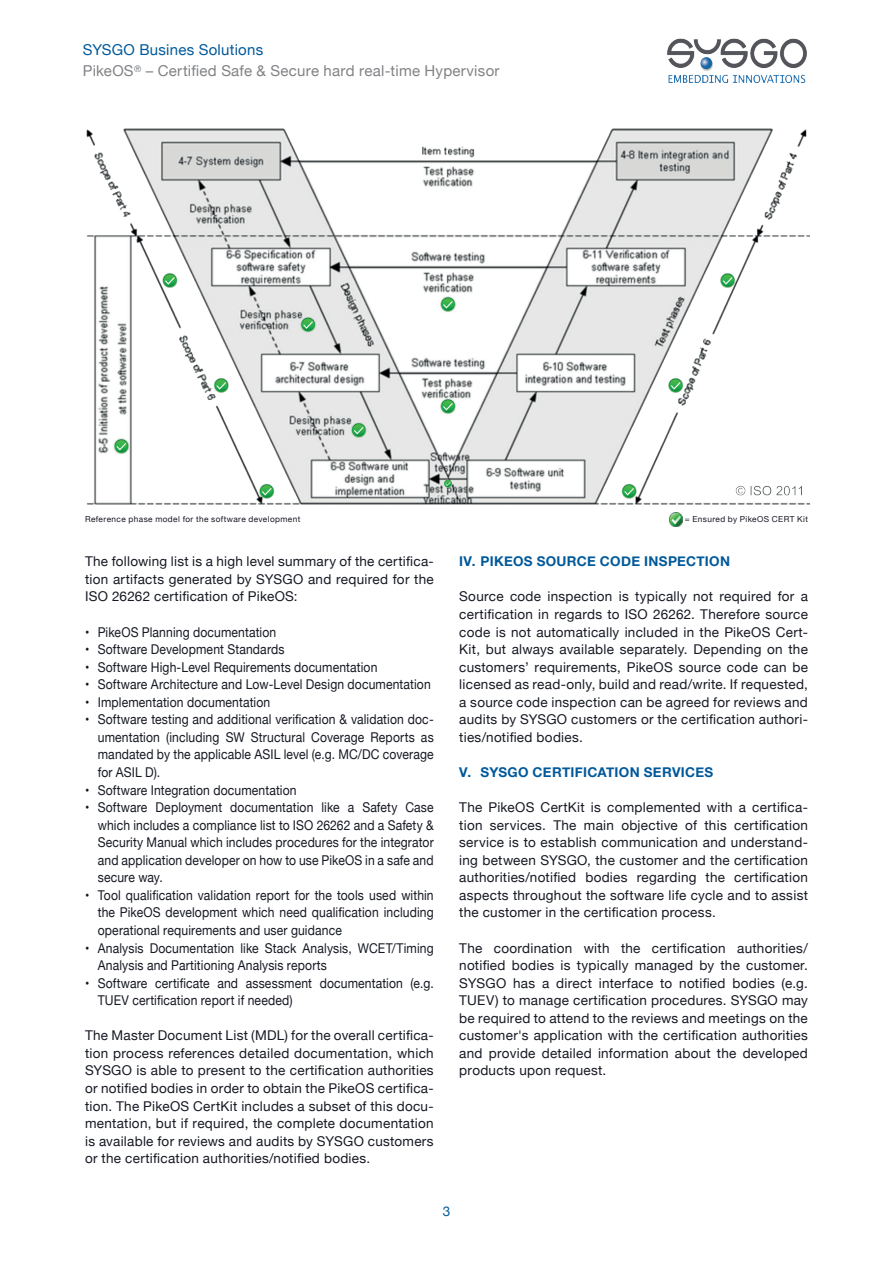
<style>
.page{position:relative;width:893px;height:1263px;background:#fff}
.page>*{position:absolute;margin:0;border:0;box-sizing:border-box;transform-origin:0 0}
.t1{font:15px/21px "Helvetica Neue";letter-spacing:.015em;color:#808285}
.t2{font:13.5px/17.5px "Helvetica Neue";letter-spacing:.015em;color:#161923;text-align:justify}
.t3{font:13.5px/17.5px "Helvetica Neue";letter-spacing:.015em;color:#161923;text-align:justify;scale:.9 1}
.t4{font:700 13.5px "Helvetica Neue";letter-spacing:.025em;color:#00599a}
.t5{font:13.5px "Helvetica Neue";color:#00599a}
.t6{font:8.25px "Helvetica Neue";letter-spacing:.05em;color:#161923}
.s1{color:#00599a}
</style>
<div class="page">
<img style="left:667px;top:38px;width:140px;height:45px">
<img style="left:86px;top:129px;width:723px;height:376px">
<svg style="left:669px;top:513px;width:13px;height:13px"></svg>
<p class="t1" style="left:83px;top:40px;width:418px"><span class="s1">SYSGO Busines Solutions<br></span>PikeOS<sup>®</sup> – Certified Safe &amp; Secure hard real-time Hypervisor</p>
<p class="t6" style="left:85px;top:513px;width:217px">Reference phase model for the software development</p>
<p class="t6" style="left:685px;top:513px;width:125px">= Ensured by PikeOS CERT Kit</p>
<p class="t2" style="left:85px;top:554px;width:350px">The following list is a high level summary of the certifica&shy;tion artifacts generated by SYSGO and required for the ISO 26262 certification of PikeOS:</p>
<p class="t3" style="left:85px;top:624px;width:214px">• PikeOS Planning documentation</p>
<p class="t3" style="left:85px;top:641px;width:223px">• Software Development Standards</p>
<p class="t3" style="left:85px;top:659px;width:326px">• Software High-Level Requirements documentation</p>
<p class="t3" style="left:85px;top:676px;width:386px">• Software Architecture and Low-Level Design documentation</p>
<p class="t3" style="left:85px;top:694px;width:207px">• Implementation documentation</p>
<p class="t3" style="left:98px;top:711px;width:375px;text-indent:-13px">• Software testing and additional verification &amp; validation doc&shy;umentation (including SW Structural Coverage Reports as mandated by the applicable ASIL level (e.g. MC/DC coverage for ASIL D).</p>
<p class="t3" style="left:85px;top:782px;width:237px">• Software Integration documentation</p>
<p class="t3" style="left:98px;top:799px;width:375px;text-indent:-13px">• Software Deployment documentation like a Safety Case which includes a compliance list to ISO 26262 and a Safety &amp; Security Manual which includes procedures for the integrator and application developer on how to use PikeOS in a safe and secure way.</p>
<p class="t3" style="left:98px;top:887px;width:375px;text-indent:-13px">• Tool qualification validation report for the tools used within the PikeOS development which need qualification including operational requirements and user guidance</p>
<p class="t3" style="left:98px;top:940px;width:375px;text-indent:-13px">• Analysis Documentation like Stack Analysis, WCET/Timing<br>Analysis and Partitioning Analysis reports</p>
<p class="t3" style="left:98px;top:975px;width:375px;text-indent:-13px">• Software certificate and assessment documentation (e.g.<br>TUEV certification report if needed)</p>
<p class="t2" style="left:85px;top:1027px;width:350px">The Master Document List (MDL) for the overall certifica&shy;tion process references detailed documentation, which SYSGO is able to present to the certification authorities or notified bodies in order to obtain the PikeOS certifica&shy;tion. The PikeOS CertKit includes a subset of this docu&shy;mentation, but if required, the complete documentation is available for reviews and audits by SYSGO customers or the certification authorities/notified bodies.</p>
<p class="t4" style="left:459px;top:551px;width:272px">IV. PIKEOS SOURCE CODE INSPECTION</p>
<p class="t2" style="left:459px;top:589px;width:350px">Source code inspection is typically not required for a certification in regards to ISO 26262. Therefore source code is not automatically included in the PikeOS Cert-Kit, but always available separately. Depending on the customers’ requirements, PikeOS source code can be licensed as read-only, build and read/write. If requested, a source code inspection can be agreed for reviews and audits by SYSGO customers or the certification authori&shy;ties/notified bodies.</p>
<p class="t4" style="left:459px;top:762px;width:256px">V. SYSGO CERTIFICATION SERVICES</p>
<p class="t2" style="left:459px;top:799px;width:350px">The PikeOS CertKit is complemented with a certifica&shy;tion services. The main objective of this certification service is to establish communication and understand&shy;ing between SYSGO, the customer and the certification authorities/notified bodies regarding the certification aspects throughout the software life cycle and to assist the customer in the certification process.</p>
<p class="t2" style="left:459px;top:940px;width:350px">The coordination with the certification authorities/ notified bodies is typically managed by the customer.<br>SYSGO has a direct interface to notified bodies (e.g.<br>TUEV) to manage certification procedures. SYSGO may be required to attend to the reviews and meetings on the customer's application with the certification authorities and provide detailed information about the developed products upon request.</p>
<p class="t5" style="left:443px;top:1201px;width:9px">3</p>
</div>
